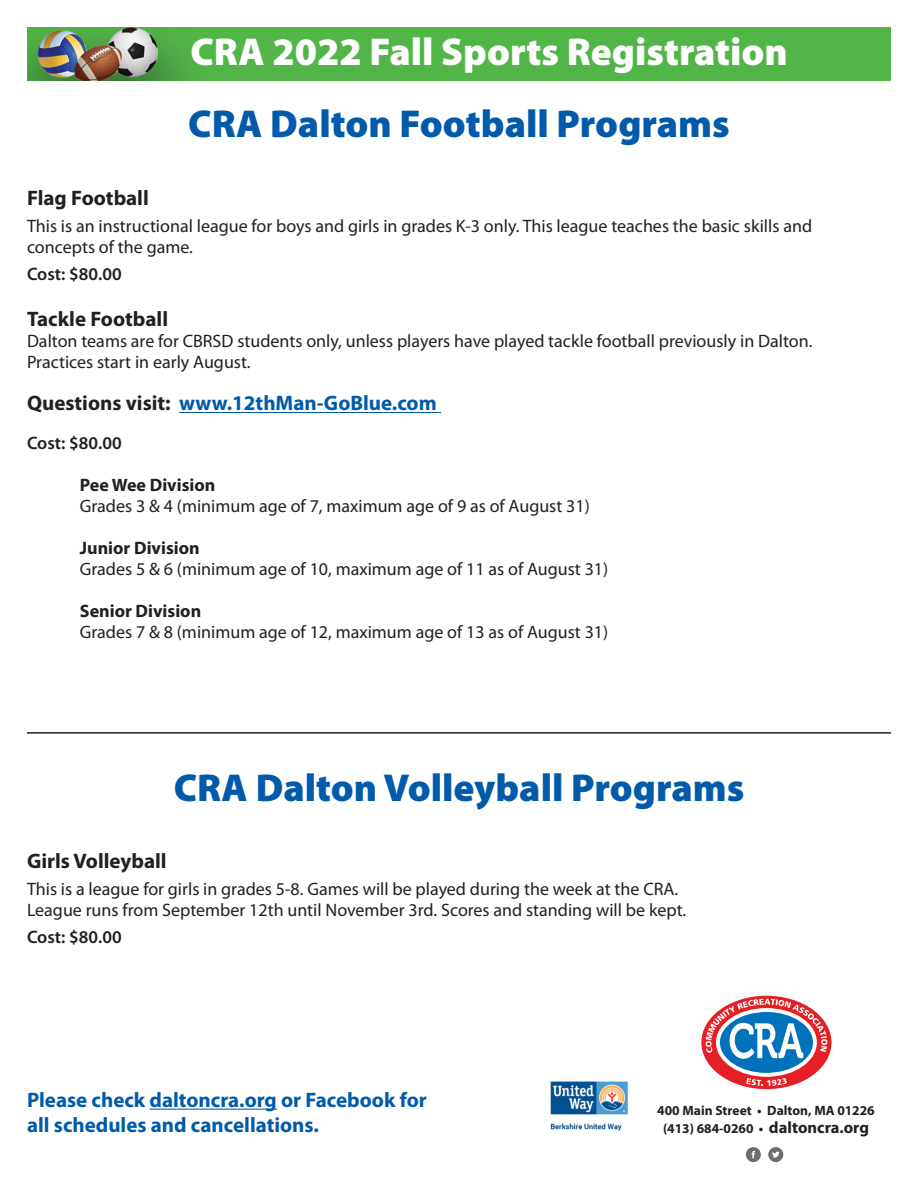
<style>
.page{position:relative;width:918px;height:1188px;background:#fff}
.page>*{position:absolute;margin:0;border:0;box-sizing:border-box;transform-origin:0 0}
.t1{font:900 39px "Myriad Pro";color:#015aaa}
.t2{font:900 39px "Myriad Pro";color:#fff}
.t3{font:700 21px/25.5px "Myriad Pro";color:#015aaa}
.t4{font:700 21px "Myriad Pro";color:#231f20}
.t5{font:18px/21px "Myriad Pro";color:#231f20}
.t6{font:700 18px "Myriad Pro";color:#231f20}
.t7{font:600 18px "Myriad Pro";color:#231f20}
.t8{font:700 13.5px/18px "Myriad Pro";color:#231f20;text-align:center}
.s1{color:#231f20}
.s2{font-size:16.5px}
</style>
<div class="page">
<img style="left:27px;top:27px;width:864px;height:54px">
<hr style="left:179px;top:412px;width:262px;height:1px;background:#015aaa">
<hr style="left:150px;top:1109px;width:127px;height:1px;background:#015aaa">
<svg style="left:700px;top:995px;width:133px;height:95px;fill:#e41f25"></svg>
<div style="left:699px;top:994px;width:135px;height:97px;border:2px solid #fff;border-radius:50%"></div>
<svg style="left:718px;top:1010px;width:97px;height:65px"></svg>
<div style="left:716px;top:1008px;width:101px;height:69px;border:4px solid #fff;border-radius:50%"></div>
<svg style="left:705px;top:999px;width:122px;height:60px"></svg>
<svg style="left:746px;top:1078px;width:41px;height:8px"></svg>
<svg style="left:746px;top:1147px;width:15px;height:15px"></svg>
<svg style="left:768px;top:1147px;width:15px;height:15px"></svg>
<hr style="left:27px;top:732px;width:864px;height:2px;background:#231f20">
<img style="left:550px;top:1081px;width:78px;height:50px">
<h1 class="t2" style="left:190px;top:37px;width:599px">CRA 2022 Fall Sports Registration</h1>
<h1 class="t1" style="left:188px;top:110px;width:543px">CRA Dalton Football Programs</h1>
<p class="t4" style="left:27px;top:190px;width:123px">Flag Football</p>
<p class="t5" style="left:27px;top:217px;width:787px">This is an instructional league for boys and girls in grades K-3 only. This league teaches the basic skills and concepts of the game.</p>
<p class="t7" style="left:27px;top:267px;width:96px">Cost: $80.00</p>
<p class="t4" style="left:27px;top:311px;width:143px">Tackle Football</p>
<p class="t5" style="left:27px;top:332px;width:787px">Dalton teams are for CBRSD students only, unless players have played tackle football previously in Dalton.<br>Practices start in early August.</p>
<p class="t3" style="left:27px;top:392px;width:411px"><span class="s1">Questions visit:</span> www.12thMan-GoBlue.com</p>
<p class="t7" style="left:27px;top:436px;width:96px">Cost: $80.00</p>
<p class="t6" style="left:80px;top:478px;width:137px">Pee Wee Division</p>
<p class="t5" style="left:80px;top:497px;width:511px">Grades 3 &amp; 4 (minimum age of 7, maximum age of 9 as of August 31)</p>
<p class="t6" style="left:80px;top:541px;width:121px">Junior Division</p>
<p class="t5" style="left:80px;top:560px;width:530px">Grades 5 &amp; 6 (minimum age of 10, maximum age of 11 as of August 31)</p>
<p class="t6" style="left:80px;top:604px;width:123px">Senior Division</p>
<p class="t5" style="left:80px;top:623px;width:530px">Grades 7 &amp; 8 (minimum age of 12, maximum age of 13 as of August 31)</p>
<h1 class="t1" style="left:174px;top:773px;width:572px">CRA Dalton Volleyball Programs</h1>
<p class="t4" style="left:27px;top:853px;width:141px">Girls Volleyball</p>
<p class="t5" style="left:27px;top:880px;width:661px">This is a league for girls in grades 5-8. Games will be played during the week at the CRA.<br>League runs from September 12th until November 3rd. Scores and standing will be kept.</p>
<p class="t7" style="left:27px;top:930px;width:96px">Cost: $80.00</p>
<p class="t3" style="left:27px;top:1089px;width:401px">Please check daltoncra.org or Facebook for all schedules and cancellations.</p>
<p class="t8" style="left:657px;top:1102px;width:219px">400 Main Street • Dalton, MA 01226 (413) 684-0260 • <span class="s2">daltoncra.org</span></p>
</div>
